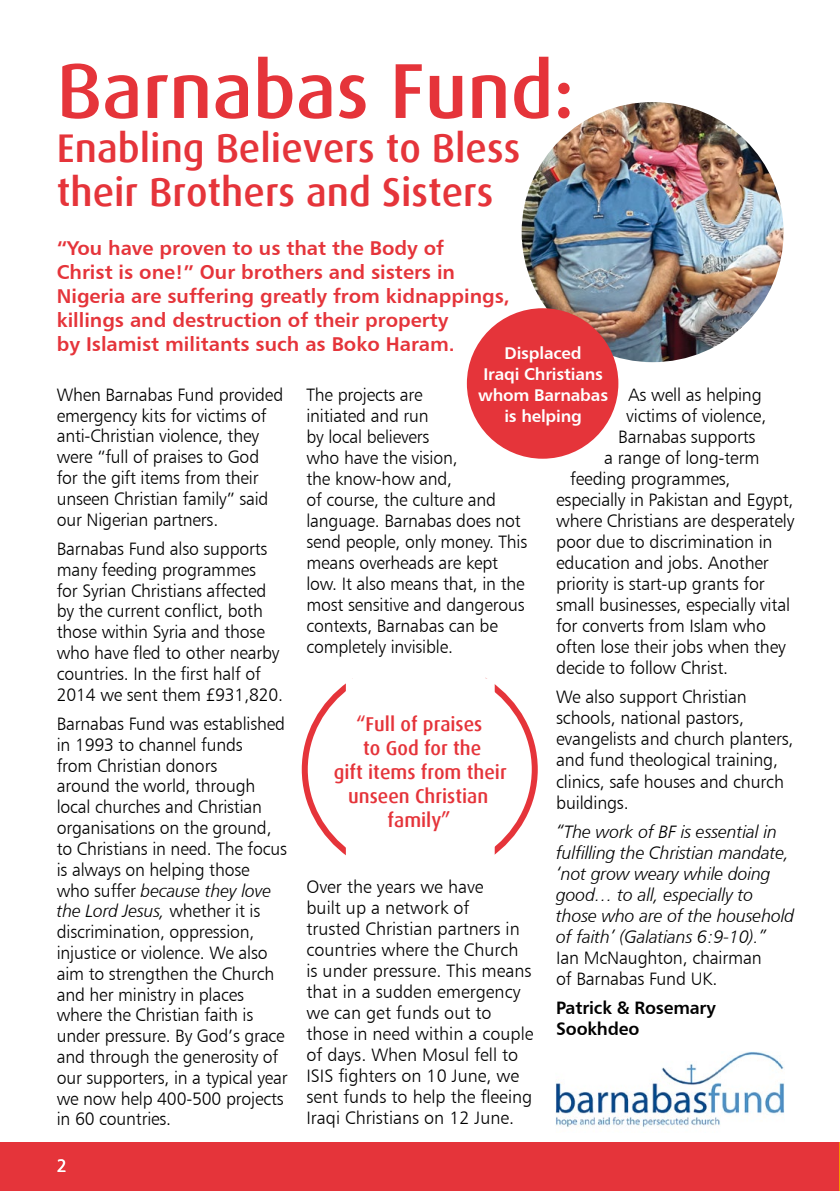
<style>
.page{position:relative;width:840px;height:1191px;background:#fff}
.page>*{position:absolute;margin:0;border:0;box-sizing:border-box;transform-origin:0 0}
.t1{font:500 78px "Dax";color:#e5343a}
.t2{font:500 40px/44px "Dax";color:#e5343a}
.t3{font:20px/24px "Humanist 777 BT Bold B";color:#e5343a}
.t4{font:500 20px/24px "Dax";color:#e5343a;text-align:center}
.t5{font:18px/21px "Humanist 777 BT Light B";letter-spacing:-.01em;color:#000}
.t6{font:18px/21px "Humanist 777 BT Light Italic B";letter-spacing:-.01em;color:#000}
.t7{font:18px/21px "Humanist 777 BT Bold B";letter-spacing:-.01em;color:#000}
.t8{font:18px "Humanist 777 BT Roman B";color:#fff}
.t9{font:17px/21px "Humanist 777 BT Bold B";letter-spacing:-.01em;color:#fff;text-align:center}
.s1{font-family:"Humanist 777 BT Light B"}
</style>
<div class="page">
<div style="left:0;top:1142px;width:839px;height:49px;background:#e5343a"></div>
<svg style="left:301px;top:677px;width:237px;height:148px"></svg>
<svg style="left:318px;top:678px;width:204px;height:178px"></svg>
<img style="left:521px;top:102px;width:262px;height:260px">
<img style="left:555px;top:1052px;width:229px;height:76px">
<div style="left:466px;top:308px;width:152px;height:151px;background:#e5343a;border-radius:50%"></div>
<h1 class="t1" style="left:57px;top:47px;width:518px">Barnabas Fund:</h1>
<h2 class="t2" style="left:57px;top:126px;width:465px">Enabling Believers to Bless their Brothers and Sisters</h2>
<p class="t3" style="left:57px;top:235px;width:454px">“You have proven to us that the Body of<br>Christ is one!” Our brothers and sisters in Nigeria are suffering greatly from kidnappings, killings and destruction of their property<br>by Islamist militants such as Boko Haram.</p>
<p class="t5" style="left:57px;top:384px;width:228px">When Barnabas Fund provided emergency kits for victims of anti-Christian violence, they were “full of praises to God for the gift items from their unseen Christian family” said our Nigerian partners.</p>
<p class="t5" style="left:57px;top:538px;width:228px">Barnabas Fund also supports many feeding programmes<br>for Syrian Christians affected by the current conflict, both those within Syria and those who have fled to other nearby countries. In the first half of<br>2014 we sent them £931,820.</p>
<p class="t5" style="left:57px;top:713px;width:232px">Barnabas Fund was established in 1993 to channel funds<br>from Christian donors<br>around the world, through local churches and Christian organisations on the ground, to Christians in need. The focus is always on helping those</p>
<p class="t6" style="left:57px;top:879px;width:216px"><span class="s1">who suffer</span> because they love the Lord Jesus, <span class="s1">whether it is</span></p>
<p class="t5" style="left:57px;top:921px;width:232px">discrimination, oppression, injustice or violence. We also aim to strengthen the Church and her ministry in places where the Christian faith is under pressure. By God’s grace and through the generosity of our supporters, in a typical year we now help 400-500 projects in 60 countries.</p>
<p class="t8" style="left:57px;top:1154px;width:12px">2</p>
<p class="t9" style="left:478px;top:342px;width:131px">Displaced<br>Iraqi Christians whom Barnabas is helping</p>
<p class="t5" style="left:306px;top:384px;width:222px">The projects are<br>initiated and run<br>by local believers<br>who have the vision,<br>the know-how and,<br>of course, the culture and language. Barnabas does not send people, only money. This means overheads are kept low. It also means that, in the most sensitive and dangerous contexts, Barnabas can be completely invisible.</p>
<p class="t5" style="left:628px;top:384px;width:135px">As well as helping</p>
<p class="t5" style="left:626px;top:405px;width:141px">victims of violence,</p>
<p class="t5" style="left:618px;top:426px;width:139px">Barnabas supports</p>
<p class="t5" style="left:604px;top:447px;width:157px">a range of long-term</p>
<p class="t5" style="left:570px;top:468px;width:162px">feeding programmes,</p>
<p class="t5" style="left:556px;top:489px;width:239px">especially in Pakistan and Egypt,</p>
<p class="t5" style="left:556px;top:510px;width:240px">where Christians are desperately</p>
<p class="t5" style="left:556px;top:531px;width:218px">poor due to discrimination in</p>
<p class="t5" style="left:556px;top:552px;width:214px">education and jobs. Another</p>
<p class="t5" style="left:556px;top:573px;width:210px">priority is start-up grants for</p>
<p class="t5" style="left:556px;top:594px;width:235px">small businesses, especially vital</p>
<p class="t5" style="left:556px;top:615px;width:211px">for converts from Islam who</p>
<p class="t5" style="left:556px;top:636px;width:231px">often lose their jobs when they</p>
<p class="t5" style="left:556px;top:657px;width:173px">decide to follow Christ.</p>
<p class="t5" style="left:556px;top:686px;width:239px">We also support Christian schools, national pastors, evangelists and church planters, and fund theological training, clinics, safe houses and church buildings.</p>
<p class="t6" style="left:556px;top:821px;width:239px">“The work of BF is essential in fulfilling the Christian mandate, ‘not grow weary while doing good… to all, especially to those who are of the household of faith’ (Galatians 6:9-10).”</p>
<p class="t5" style="left:556px;top:947px;width:207px">Ian McNaughton, chairman of Barnabas Fund UK.</p>
<p class="t7" style="left:556px;top:997px;width:161px">Patrick &amp; Rosemary<br>Sookhdeo</p>
<p class="t4" style="left:333px;top:712px;width:174px">“Full of praises<br>to God for the<br>gift items from their unseen Christian family”</p>
<p class="t5" style="left:306px;top:875px;width:228px">Over the years we have<br>built up a network of<br>trusted Christian partners in countries where the Church is under pressure. This means that in a sudden emergency we can get funds out to those in need within a couple of days. When Mosul fell to<br>ISIS fighters on 10 June, we sent funds to help the fleeing<br>Iraqi Christians on 12 June.</p>
</div>
